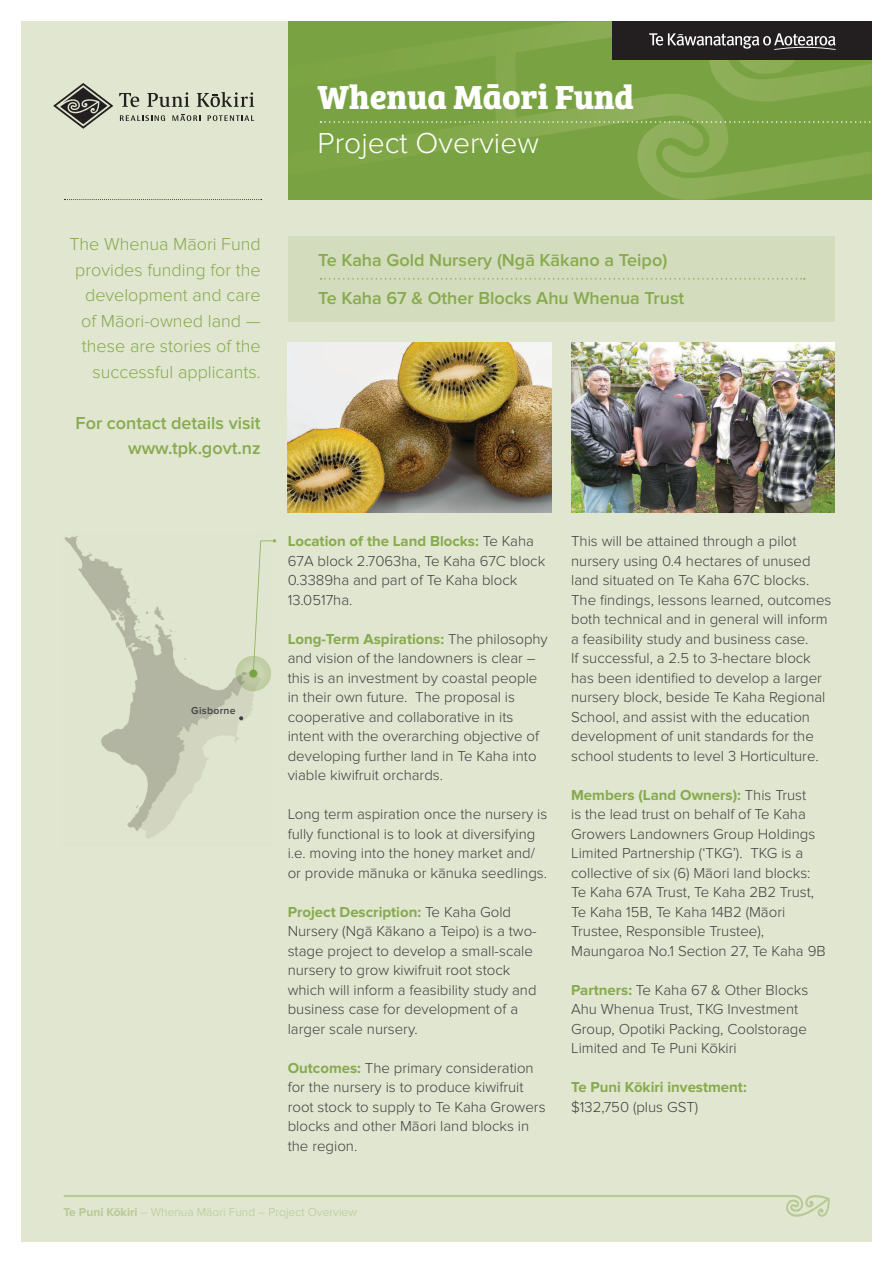
<style>
.page{position:relative;width:893px;height:1263px;background:#fff}
.page>*{position:absolute;margin:0;border:0;box-sizing:border-box;transform-origin:0 0}
.t1{font:700 34.5px "Bree Serif";color:#fff}
.t2{font:300 30px "Proxima Nova";color:#fff}
.t3{font:300 18px/25.5px "Proxima Nova";color:#87aa4f;text-align:right}
.t4{font:600 18px/25.5px "Proxima Nova";color:#87aa4f;text-align:right}
.t5{font:300 15px/19.5px "Proxima Nova";color:#414142}
.t6{font:700 15px "Proxima Nova";color:#87aa4f}
.t7{font:300 12px "Proxima Nova";color:#b8c995}
.t8{font:600 10.5px "Proxima Nova";letter-spacing:.025em;color:#414142}
.s1{font-weight:700;color:#87aa4f}
.s2{font-weight:700}
</style>
<div class="page">
<div style="left:21px;top:21px;width:851px;height:1221px;background:#e0e6cf"></div>
<svg style="left:119px;top:93px;width:20px;height:14px"></svg>
<svg style="left:147px;top:92px;width:42px;height:15px"></svg>
<svg style="left:197px;top:92px;width:57px;height:15px"></svg>
<svg style="left:120px;top:115px;width:45px;height:6px"></svg>
<svg style="left:208px;top:115px;width:46px;height:6px"></svg>
<svg style="left:172px;top:114px;width:28px;height:7px"></svg>
<svg style="left:53px;top:83px;width:60px;height:46px"></svg>
<div style="left:288px;top:21px;width:584px;height:179px;background:#79a342"></div>
<img style="left:319px;top:22px;width:405px;height:126px">
<img style="left:708px;top:60px;width:163px;height:42px">
<img style="left:636px;top:123px;width:235px;height:77px">
<div style="left:612px;top:21px;width:260px;height:39px;background:#231f20"></div>
<svg style="left:649px;top:33px;width:187px;height:17px"></svg>
<svg style="left:320px;top:121px;width:551px;height:2px"></svg>
<svg style="left:64px;top:199px;width:198px;height:1px"></svg>
<div style="left:288px;top:236px;width:547px;height:86px;background:#d3dcbc"></div>
<svg style="left:64px;top:1195px;width:766px;height:22px"></svg>
<svg style="left:320px;top:278px;width:485px;height:2px"></svg>
<img style="left:288px;top:343px;width:263px;height:170px">
<img style="left:571px;top:343px;width:264px;height:170px">
<img style="left:64px;top:536px;width:191px;height:303px">
<svg style="left:239px;top:716px;width:4px;height:4px"></svg>
<img style="left:254px;top:540px;width:17px;height:116px">
<svg style="left:271px;top:539px;width:5px;height:3px"></svg>
<img style="left:236px;top:656px;width:35px;height:35px">
<svg style="left:253px;top:656px;width:2px;height:14px"></svg>
<div style="left:249px;top:670px;width:8px;height:7px;background:#79a342;border-radius:50%"></div>
<h1 class="t1" style="left:318px;top:70px;width:318px">Whenua Māori Fund</h1>
<h2 class="t2" style="left:318px;top:126px;width:223px">Project Overview</h2>
<p class="t3" style="left:69px;top:232px;width:193px">The Whenua Māori Fund provides funding for the development and care of Māori-owned land — these are stories of the successful applicants.</p>
<p class="t4" style="left:76px;top:410px;width:187px">For contact details visit www.tpk.govt.nz</p>
<p class="t4" style="left:318px;top:242px;width:368px;line-height:37.5px;text-align:left">Te Kaha Gold Nursery (Ngā Kākano a Teipo)<br>Te Kaha 67 &amp; Other Blocks Ahu Whenua Trust</p>
<p class="t8" style="left:191px;top:704px;width:46px">Gisborne</p>
<p class="t5" style="left:288px;top:531px;width:259px"><span class="s1">Location of the Land Blocks:</span> Te Kaha<br>67A block 2.7063ha, Te Kaha 67C block<br>0.3389ha and part of Te Kaha block<br>13.0517ha.</p>
<p class="t5" style="left:288px;top:629px;width:262px"><span class="s1">Long-Term Aspirations:</span> The philosophy and vision of the landowners is clear – this is an investment by coastal people in their own future. The proposal is cooperative and collaborative in its intent with the overarching objective of developing further land in Te Kaha into viable kiwifruit orchards.</p>
<p class="t5" style="left:288px;top:804px;width:261px">Long term aspiration once the nursery is fully functional is to look at diversifying i.e. moving into the honey market and/ or provide mānuka or kānuka seedlings.</p>
<p class="t5" style="left:288px;top:902px;width:251px"><span class="s1">Project Description:</span> Te Kaha Gold Nursery (Ngā Kākano a Teipo) is a two&shy;stage project to develop a small-scale nursery to grow kiwifruit root stock which will inform a feasibility study and business case for development of a larger scale nursery.</p>
<p class="t5" style="left:288px;top:1058px;width:259px"><span class="s1">Outcomes:</span> The primary consideration for the nursery is to produce kiwifruit root stock to supply to Te Kaha Growers blocks and other Māori land blocks in the region.</p>
<p class="t5" style="left:571px;top:531px;width:262px">This will be attained through a pilot nursery using 0.4 hectares of unused land situated on Te Kaha 67C blocks.<br>The findings, lessons learned, outcomes both technical and in general will inform a feasibility study and business case.<br>If successful, a 2.5 to 3-hectare block has been identified to develop a larger nursery block, beside Te Kaha Regional School, and assist with the education development of unit standards for the school students to level 3 Horticulture.</p>
<p class="t5" style="left:571px;top:785px;width:256px"><span class="s1">Members (Land Owners):</span> This Trust<br>is the lead trust on behalf of Te Kaha Growers Landowners Group Holdings Limited Partnership (‘TKG’). TKG is a collective of six (6) Māori land blocks:<br>Te Kaha 67A Trust, Te Kaha 2B2 Trust, Te Kaha 15B, Te Kaha 14B2 (Māori Trustee, Responsible Trustee), Maungaroa No.1 Section 27, Te Kaha 9B</p>
<p class="t5" style="left:571px;top:980px;width:239px"><span class="s1">Partners:</span> Te Kaha 67 &amp; Other Blocks<br>Ahu Whenua Trust, TKG Investment<br>Group, Opotiki Packing, Coolstorage<br>Limited and Te Puni Kōkiri</p>
<p class="t6" style="left:571px;top:1078px;width:177px">Te Puni Kōkiri investment:</p>
<p class="t5" style="left:571px;top:1097px;width:129px">$132,750 (plus GST)</p>
<p class="t7" style="left:63px;top:1205px;width:295px"><span class="s2">Te Puni Kōkiri</span> – Whenua Māori Fund – Project Overview</p>
</div>
